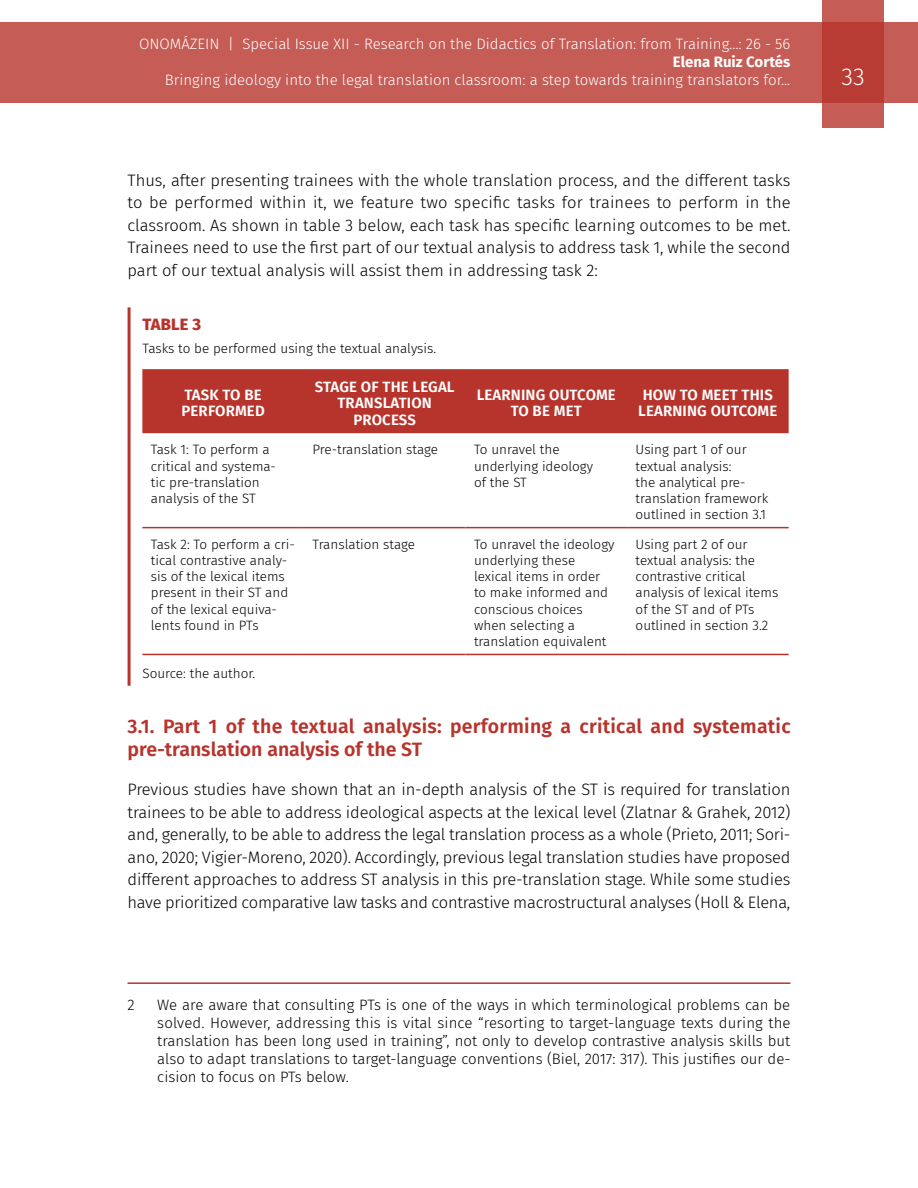
<style>
.page{position:relative;width:918px;height:1188px;background:#fff}
.page>*{position:absolute;margin:0;border:0;box-sizing:border-box;transform-origin:0 0}
.t1{font:300 24px "Fira Sans";color:#fff}
.t2{font:600 19.5px/22.5px "Fira Sans";letter-spacing:.005em;color:#b7342c}
.t3{font:300 16.5px/22.5px "Fira Sans";letter-spacing:-.015em;color:#000;text-align:justify}
.t4{font:800 16.5px "Fira Sans";letter-spacing:.01em;color:#b7342c}
.t5{font:300 15px/18px "Fira Sans";color:#000;text-align:justify}
.t6{font:300 15px "Fira Sans";color:#fff}
.t7{font:600 15px/16.5px "Fira Sans";letter-spacing:.01em;color:#fff;text-align:center}
.t8{font:700 15px "Fira Sans";color:#fff}
.t9{font:300 13.5px/16.2px "Fira Sans";color:#000}
</style>
<div class="page">
<div style="left:0;top:23px;width:918px;height:80px;background:#c55c56"></div>
<svg style="left:822px;top:0;width:62px;height:128px;background:#bd4740"></svg>
<hr style="left:128px;top:982px;width:662px;height:2px;background:#b7342c">
<hr style="left:128px;top:307px;width:3px;height:379px;background:#b7342c">
<div style="left:142px;top:369px;width:647px;height:64px;background:#b7342c"></div>
<hr style="left:142px;top:527px;width:162px;height:1px;background:#b7342c">
<hr style="left:304px;top:527px;width:162px;height:1px;background:#b7342c">
<hr style="left:466px;top:527px;width:161px;height:1px;background:#b7342c">
<hr style="left:627px;top:527px;width:162px;height:1px;background:#b7342c">
<hr style="left:142px;top:654px;width:162px;height:1px;background:#b7342c">
<hr style="left:304px;top:654px;width:162px;height:1px;background:#b7342c">
<hr style="left:466px;top:654px;width:161px;height:1px;background:#b7342c">
<hr style="left:627px;top:654px;width:162px;height:1px;background:#b7342c">
<p class="t6" style="left:139px;top:34px;width:653px">ONOMÁZEIN | Special Issue XII - Research on the Didactics of Translation: from Training...: 26 - 56</p>
<p class="t8" style="left:673px;top:50px;width:119px">Elena Ruiz Cortés</p>
<p class="t6" style="left:165px;top:70px;width:627px">Bringing ideology into the legal translation classroom: a step towards training translators for...</p>
<h1 class="t1" style="left:841px;top:60px;width:25px">33</h1>
<p class="t3" style="left:128px;top:168px;width:665px">Thus, after presenting trainees with the whole translation process, and the different tasks to be performed within it, we feature two specific tasks for trainees to perform in the classroom. As shown in table 3 below, each task has specific learning outcomes to be met.<br>Trainees need to use the first part of our textual analysis to address task 1, while the second part of our textual analysis will assist them in addressing task 2:</p>
<p class="t4" style="left:142px;top:310px;width:60px">TABLE 3</p>
<p class="t9" style="left:142px;top:340px;width:295px">Tasks to be performed using the textual analysis.</p>
<p class="t7" style="left:182px;top:386px;width:85px;text-align:left">TASK TO BE<br>PERFORMED</p>
<p class="t7" style="left:315px;top:377px;width:141px">STAGE OF THE LEGAL<br>TRANSLATION<br>PROCESS</p>
<p class="t7" style="left:477px;top:386px;width:141px">LEARNING OUTCOME<br>TO BE MET</p>
<p class="t7" style="left:638px;top:386px;width:141px">HOW TO MEET THIS<br>LEARNING OUTCOME</p>
<p class="t9" style="left:151px;top:441px;width:127px">Task 1: To perform a critical and systema&shy;tic pre-translation analysis of the ST</p>
<p class="t9" style="left:312px;top:441px;width:127px">Pre-translation stage</p>
<p class="t9" style="left:474px;top:441px;width:121px">To unravel the underlying ideology of the ST</p>
<p class="t9" style="left:636px;top:441px;width:134px">Using part 1 of our textual analysis:<br>the analytical pre&shy;translation framework outlined in section 3.1</p>
<p class="t9" style="left:151px;top:536px;width:145px">Task 2: To perform a cri&shy;tical contrastive analy&shy;sis of the lexical items present in their ST and of the lexical equiva&shy;lents found in PTs</p>
<p class="t9" style="left:312px;top:536px;width:104px">Translation stage</p>
<p class="t9" style="left:474px;top:536px;width:142px">To unravel the ideology underlying these lexical items in order to make informed and conscious choices when selecting a translation equivalent</p>
<p class="t9" style="left:636px;top:536px;width:144px">Using part 2 of our textual analysis: the contrastive critical analysis of lexical items of the ST and of PTs outlined in section 3.2</p>
<p class="t9" style="left:142px;top:665px;width:114px">Source: the author.</p>
<p class="t2" style="left:128px;top:714px;width:665px">3.1. Part 1 of the textual analysis: performing a critical and systematic pre-translation analysis of the ST</p>
<p class="t3" style="left:128px;top:778px;width:664px">Previous studies have shown that an in-depth analysis of the ST is required for translation trainees to be able to address ideological aspects at the lexical level (Zlatnar &amp; Grahek, 2012) and, generally, to be able to address the legal translation process as a whole (Prieto, 2011; Sori&shy;ano, 2020; Vigier-Moreno, 2020). Accordingly, previous legal translation studies have proposed different approaches to address ST analysis in this pre-translation stage. While some studies have prioritized comparative law tasks and contrastive macrostructural analyses (Holl &amp; Elena,</p>
<p class="t5" style="left:128px;top:995px;width:9px">2</p>
<p class="t5" style="left:157px;top:995px;width:635px">We are aware that consulting PTs is one of the ways in which terminological problems can be solved. However, addressing this is vital since “resorting to target-language texts during the translation has been long used in training”, not only to develop contrastive analysis skills but also to adapt translations to target-language conventions (Biel, 2017: 317). This justifies our de&shy;cision to focus on PTs below.</p>
</div>
